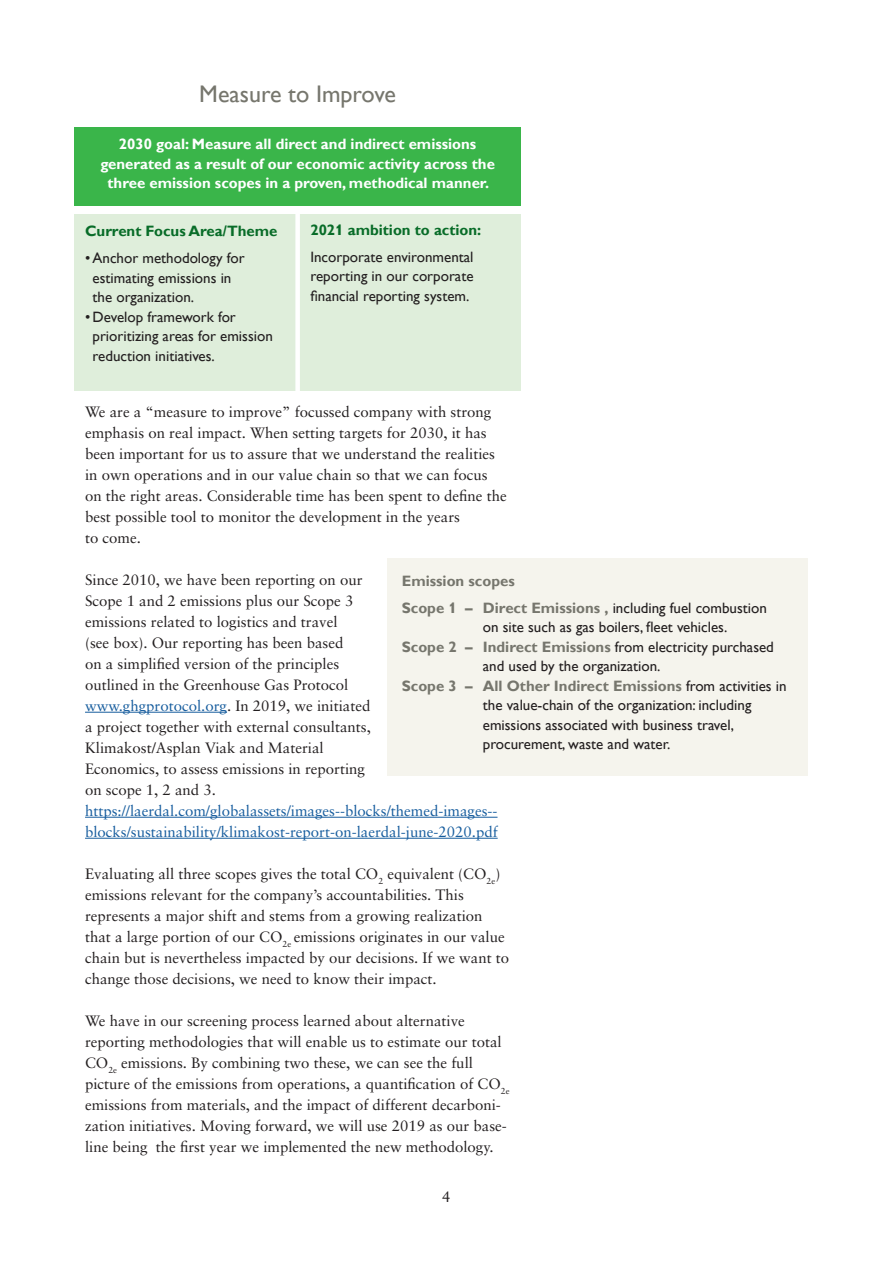
<style>
.page{position:relative;width:893px;height:1263px;background:#fff}
.page>*{position:absolute;margin:0;border:0;box-sizing:border-box;transform-origin:0 0}
.t1{font:24px "Gill Alt One";color:#76766d}
.t2{font:15px/21px "Sabon";color:#231f20}
.t3{font:15px/19.5px "Gill Alt One";color:#231f20}
.t4{font:700 15px/26.7px "Gill Alt One";color:#76766d}
.t5{font:700 15px/19.5px "Gill Alt One";color:#fff;text-align:center}
.t6{font:15px/21px "Sabon";color:#175d9e}
.t7{font:700 15px "Gill Alt One";color:#086c28}
.s1{color:#175d9e}
.s2{font-weight:400;color:#231f20}
</style>
<div class="page">
<hr style="left:85px;top:712px;width:142px;height:1px;background:#175d9e">
<hr style="left:85px;top:817px;width:412px;height:1px;background:#175d9e">
<hr style="left:85px;top:838px;width:413px;height:1px;background:#175d9e">
<div style="left:74px;top:128px;width:447px;height:78px;background:#3ab54a"></div>
<div style="left:74px;top:214px;width:447px;height:177px;background:#dfeedb"></div>
<div style="left:295px;top:211px;width:5px;height:187px;background:#fff"></div>
<div style="left:387px;top:557px;width:421px;height:218px;background:#f5f4ed"></div>
<h1 class="t1" style="left:199px;top:80px;width:198px">Measure to Improve</h1>
<p class="t5" style="left:100px;top:135px;width:396px">2030 goal: Measure all direct and indirect emissions generated as a result of our economic activity across the three emission scopes in a proven, methodical manner.</p>
<p class="t7" style="left:85px;top:223px;width:194px">Current Focus Area/Theme</p>
<p class="t3" style="left:93px;top:248px;width:154px;text-indent:-8px">•Anchor methodology for estimating emissions in the organization.</p>
<p class="t3" style="left:93px;top:307px;width:182px;text-indent:-8px">•Develop framework for prioritizing areas for emission reduction initiatives.</p>
<p class="t7" style="left:310px;top:221px;width:172px">2021 ambition to action:</p>
<p class="t3" style="left:310px;top:247px;width:165px;text-align:justify">Incorporate environmental reporting in our corporate financial reporting system.</p>
<p class="t2" style="left:85px;top:401px;width:423px">We are a “measure to improve” focussed company with strong emphasis on real impact. When setting targets for 2030, it has been important for us to assure that we understand the realities in own operations and in our value chain so that we can focus on the right areas. Considerable time has been spent to define the best possible tool to monitor the development in the years<br>to come.</p>
<p class="t2" style="left:85px;top:569px;width:287px">Since 2010, we have been reporting on our Scope 1 and 2 emissions plus our Scope 3 emissions related to logistics and travel<br>(see box). Our reporting has been based<br>on a simplified version of the principles outlined in the Greenhouse Gas Protocol <span class="s1">www.ghgprotocol.org</span>. In 2019, we initiated a project together with external consultants, Klimakost/Asplan Viak and Material Economics, to assess emissions in reporting on scope 1, 2 and 3.</p>
<p class="t6" style="left:85px;top:800px;width:414px">https://laerdal.com/globalassets/images--blocks/themed-images-- blocks/sustainability/klimakost-report-on-laerdal-june-2020.pdf</p>
<p class="t2" style="left:85px;top:863px;width:426px">Evaluating all three scopes gives the total CO<sub>2</sub> equivalent (CO<sub>2e</sub>) emissions relevant for the company’s accountabilities. This represents a major shift and stems from a growing realization that a large portion of our CO<sub>2e</sub> emissions originates in our value chain but is nevertheless impacted by our decisions. If we want to change those decisions, we need to know their impact.</p>
<p class="t2" style="left:85px;top:1010px;width:426px">We have in our screening process learned about alternative reporting methodologies that will enable us to estimate our total CO<sub>2e</sub> emissions. By combining two these, we can see the full picture of the emissions from operations, a quantification of CO<sub>2e </sub>emissions from materials, and the impact of different decarboni&shy;zation initiatives. Moving forward, we will use 2019 as our base&shy;line being the first year we implemented the new methodology.</p>
<p class="t4" style="left:402px;top:567px;width:367px">Emission scopes<br>Scope 1 – Direct Emissions , <span class="s2">including fuel combustion</span></p>
<p class="t3" style="left:483px;top:617px;width:246px">on site such as gas boilers, fleet vehicles.</p>
<p class="t4" style="left:402px;top:633px;width:374px">Scope 2 – Indirect Emissions <span class="s2">from electricity purchased</span></p>
<p class="t3" style="left:483px;top:656px;width:179px">and used by the organization.</p>
<p class="t4" style="left:402px;top:672px;width:386px">Scope 3 – All Other Indirect Emissions <span class="s2">from activities in</span></p>
<p class="t3" style="left:483px;top:695px;width:270px">the value-chain of the organization: including</p>
<p class="t3" style="left:483px;top:715px;width:253px">emissions associated with business travel,</p>
<p class="t3" style="left:483px;top:734px;width:189px">procurement, waste and water.</p>
<p class="t2" style="left:442px;top:1186px;width:10px">4</p>
</div>
